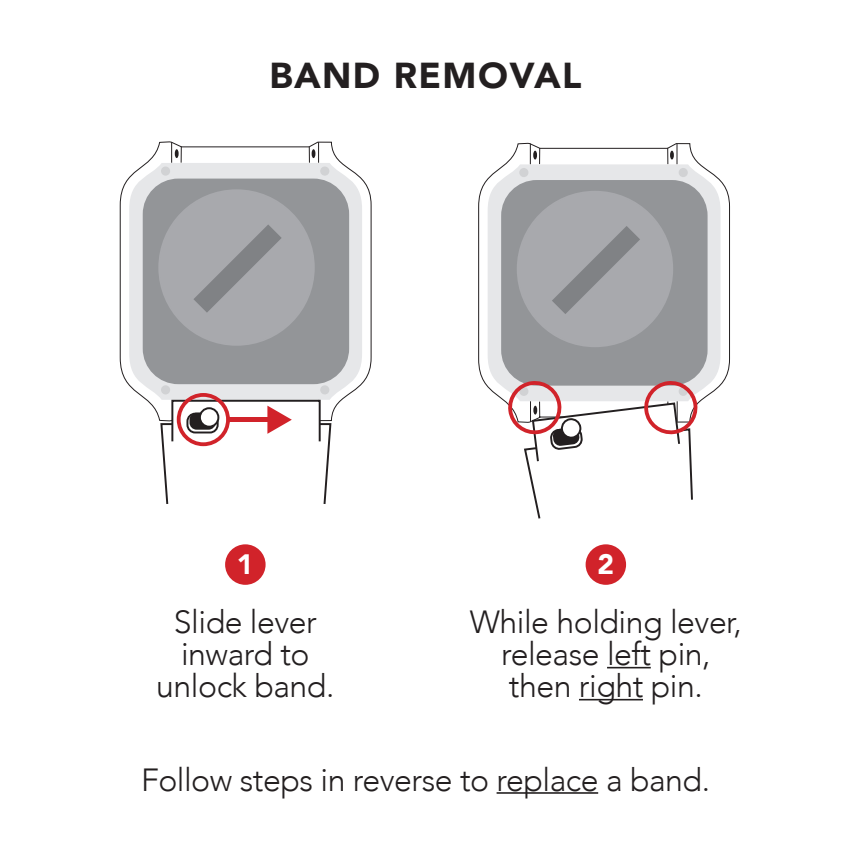
<style>
.page{position:relative;width:851px;height:851px;background:#fff}
.page>*{position:absolute;margin:0;border:0;box-sizing:border-box;transform-origin:0 0}
.t1{font:900 36px "Avenir";letter-spacing:.04em;color:#231f20}
.t2{font:300 32px/32px "Avenir";letter-spacing:-.015em;color:#231f20;text-align:center}
.t3{font:900 28px "Avenir";color:#fff}
</style>
<div class="page">
<svg style="left:119px;top:143px;width:40px;height:277px"></svg>
<svg style="left:129px;top:163px;width:30px;height:237px;fill:#e6e7e9"></svg>
<div style="left:144px;top:179px;width:204px;height:204px;background:#939598;border-radius:35px"></div>
<svg style="left:159px;top:141px;width:213px;height:363px"></svg>
<div style="left:161px;top:166px;width:9px;height:10px;background:#d1d2d4;border-radius:50%"></div>
<div style="left:320px;top:166px;width:9px;height:10px;background:#d1d2d4;border-radius:50%"></div>
<svg style="left:478px;top:163px;width:28px;height:240px"></svg>
<svg style="left:487px;top:164px;width:19px;height:237px;fill:#e6e7e9"></svg>
<svg style="left:506px;top:143px;width:224px;height:376px"></svg>
<hr style="left:540px;top:148px;width:128px;height:1px;background:#231f20">
<div style="left:225px;top:544px;width:40px;height:40px;background:#d1232a;border-radius:50%"></div>
<div style="left:585px;top:544px;width:41px;height:40px;background:#d1232a;border-radius:50%"></div>
<hr style="left:607px;top:666px;width:43px;height:2px;background:#231f20">
<hr style="left:579px;top:698px;width:64px;height:2px;background:#231f20">
<hr style="left:496px;top:792px;width:102px;height:1px;background:#231f20">
<p class="t1" style="left:269px;top:45px;width:314px">BAND REMOVAL</p>
<p class="t3" style="left:237px;top:540px;width:18px">1</p>
<p class="t3" style="left:597px;top:540px;width:18px">2</p>
<p class="t2" style="left:156px;top:606px;width:179px">Slide lever inward to unlock band.</p>
<p class="t2" style="left:469px;top:606px;width:273px">While holding lever, release left pin, then right pin.</p>
<p class="t2" style="left:141px;top:763px;width:570px">Follow steps in reverse to replace a band.</p>
</div>
